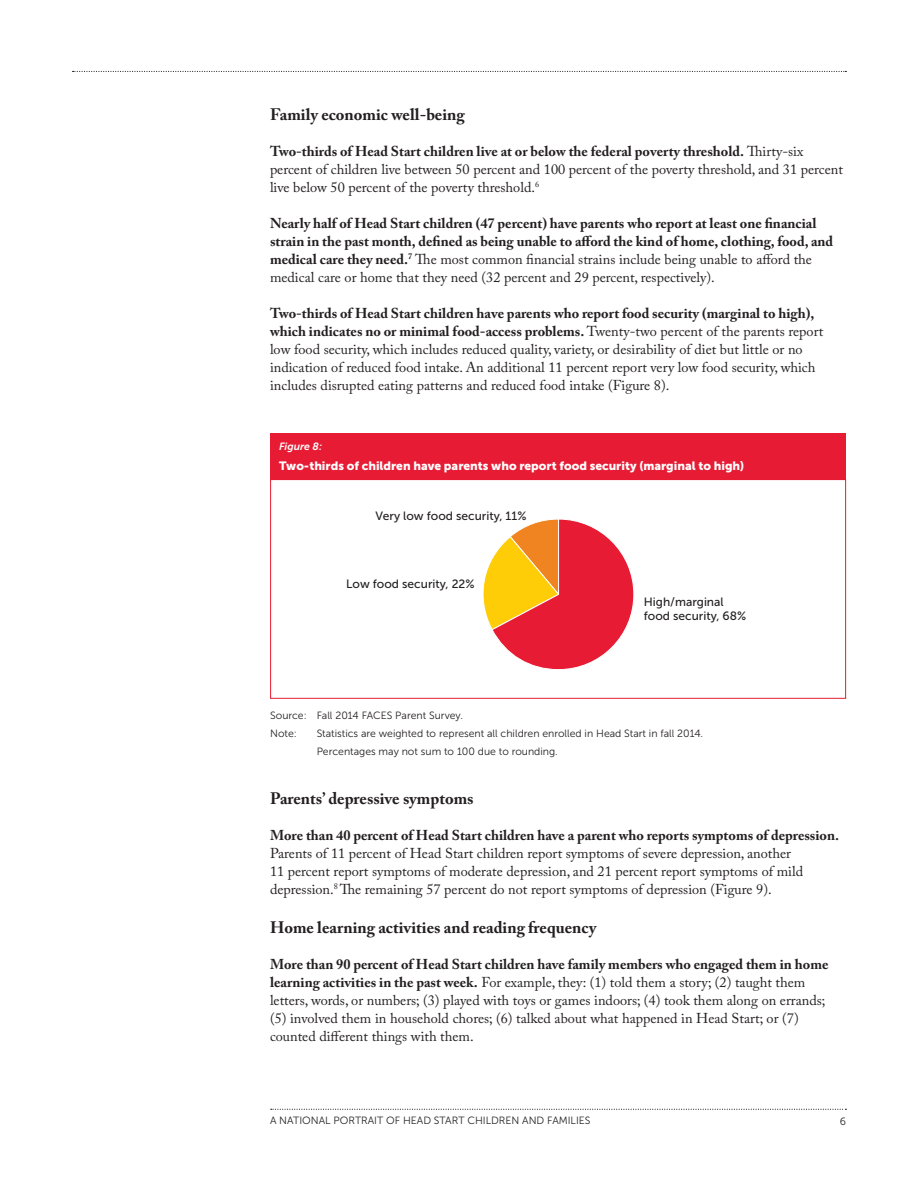
<style>
.page{position:relative;width:918px;height:1188px;background:#fff}
.page>*{position:absolute;margin:0;border:0;box-sizing:border-box;transform-origin:0 0}
.t1{font:700 16.5px "Adobe Caslon Pro";color:#231f20}
.t2{font:14.25px/18px "Adobe Caslon Pro";color:#231f20}
.t3{font:700 14.25px/18px "Adobe Caslon Pro";color:#231f20}
.t4{font:12px/14.4px "Museo Sans 500";color:#231f20}
.t5{font:12px "Museo Sans 900";color:#fff}
.t6{font:10.5px "Museo Sans 300";color:#231f20}
.t7{font:italic 10.5px "Museo Sans 700";color:#fff}
.s1{font-weight:700}
.s2{font-weight:400}
</style>
<div class="page">
<svg style="left:271px;top:1109px;width:575px;height:1px"></svg>
<svg style="left:73px;top:71px;width:773px;height:1px"></svg>
<div style="left:270px;top:434px;width:576px;height:46px;background:#e71c34"></div>
<div style="left:270px;top:479px;width:576px;height:220px;border:1px solid #e71c34"></div>
<svg style="left:483px;top:519px;width:151px;height:151px"></svg>
<p class="t1" style="left:270px;top:105px;width:196px">Family economic well-being</p>
<p class="t2" style="left:270px;top:142px;width:574px"><span class="s1">Two-thirds of Head Start children live at or below the federal poverty threshold.</span> Thirty-six percent of children live between 50 percent and 100 percent of the poverty threshold, and 31 percent live below 50 percent of the poverty threshold.<sup>6</sup></p>
<p class="t3" style="left:270px;top:214px;width:565px">Nearly half of Head Start children (47 percent) have parents who report at least one financial strain in the past month, defined as being unable to afford the kind of home, clothing, food, and medical care they need.<sup>7</sup> <span class="s2">The most common financial strains include being unable to afford the medical care or home that they need (32 percent and 29 percent, respectively).</span></p>
<p class="t2" style="left:270px;top:304px;width:555px"><span class="s1">Two-thirds of Head Start children have parents who report food security (marginal to high), which indicates no or minimal food-access problems.</span> Twenty-two percent of the parents report low food security, which includes reduced quality, variety, or desirability of diet but little or no indication of reduced food intake. An additional 11 percent report very low food security, which includes disrupted eating patterns and reduced food intake (Figure 8).</p>
<p class="t7" style="left:279px;top:441px;width:45px">Figure 8:</p>
<p class="t5" style="left:279px;top:459px;width:467px">Two-thirds of children have parents who report food security (marginal to high)</p>
<p class="t4" style="left:376px;top:508px;width:152px">Very low food security, 11%</p>
<p class="t4" style="left:346px;top:576px;width:130px">Low food security, 22%</p>
<p class="t4" style="left:644px;top:594px;width:104px">High/marginal food security, 68%</p>
<p class="t6" style="left:270px;top:710px;width:194px">Source: Fall 2014 FACES Parent Survey.</p>
<p class="t6" style="left:270px;top:728px;width:28px">Note:</p>
<p class="t6" style="left:317px;top:728px;width:388px">Statistics are weighted to represent all children enrolled in Head Start in fall 2014.</p>
<p class="t6" style="left:317px;top:746px;width:243px">Percentages may not sum to 100 due to rounding.</p>
<p class="t1" style="left:270px;top:789px;width:205px">Parents’ depressive symptoms</p>
<p class="t2" style="left:270px;top:826px;width:571px"><span class="s1">More than 40 percent of Head Start children have a parent who reports symptoms of depression.<br></span>Parents of 11 percent of Head Start children report symptoms of severe depression, another<br>11 percent report symptoms of moderate depression, and 21 percent report symptoms of mild depression.<sup>8</sup> The remaining 57 percent do not report symptoms of depression (Figure 9).</p>
<p class="t1" style="left:270px;top:918px;width:328px">Home learning activities and reading frequency</p>
<p class="t2" style="left:270px;top:955px;width:560px"><span class="s1">More than 90 percent of Head Start children have family members who engaged them in home learning activities in the past week.</span> For example, they: (1) told them a story; (2) taught them letters, words, or numbers; (3) played with toys or games indoors; (4) took them along on errands; (5) involved them in household chores; (6) talked about what happened in Head Start; or (7) counted different things with them.</p>
<p class="t6" style="left:270px;top:1115px;width:322px">A NATIONAL PORTRAIT OF HEAD START CHILDREN AND FAMILIES</p>
<p class="t6" style="left:840px;top:1116px;width:8px">6</p>
</div>
